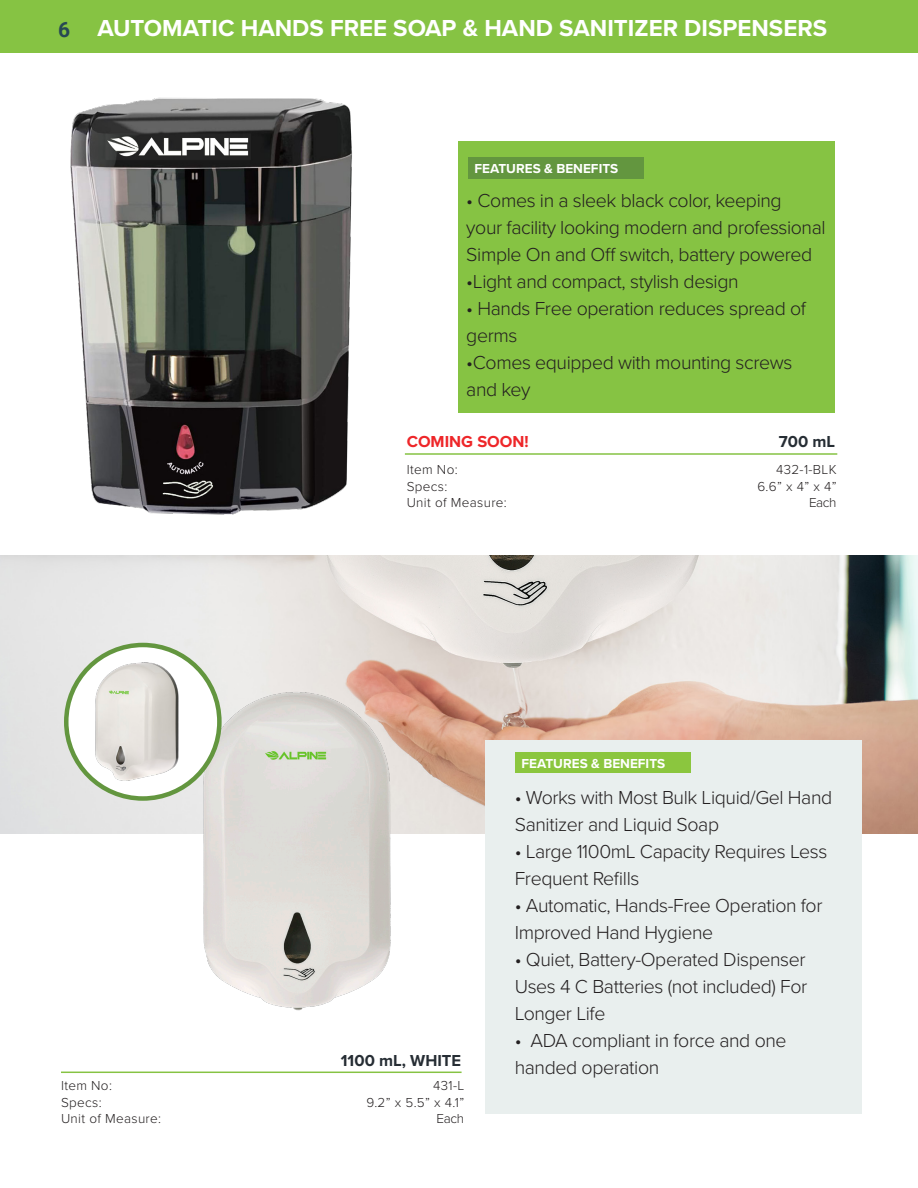
<style>
.page{position:relative;width:918px;height:1188px;background:#fff}
.page>*{position:absolute;margin:0;border:0;box-sizing:border-box;transform-origin:0 0}
.t1{font:700 24px "Proxima Nova";color:#fff}
.t2{font:300 19.5px/27px "Proxima Nova";letter-spacing:-.02em;color:#231f20}
.t3{font:700 16.5px "Proxima Nova";color:#262d34}
.t4{font:700 16.5px "Proxima Nova";color:#ee2629}
.Table{font:300 13.5px "Proxima Nova";letter-spacing:.025em;color:#231f20}
.t5{font:700 13.5px "Proxima Nova";color:#fff}
.s1{font-family:"Roboto";font-size:21px;color:#274854}
</style>
<div class="page">
<div style="left:0;top:0;width:918px;height:53px;background:#86c343"></div>
<img style="left:0;top:555px;width:918px;height:279px">
<img style="left:174px;top:668px;width:269px;height:343px">
<svg style="left:66px;top:645px;width:153px;height:154px"></svg>
<img style="left:66px;top:653px;width:143px;height:138px">
<div style="left:64px;top:643px;width:158px;height:158px;border:4px solid #63963f;border-radius:50%"></div>
<div style="left:486px;top:740px;width:376px;height:374px;background:#e9efee"></div>
<div style="left:515px;top:752px;width:175px;height:21px;background:#8bc63e"></div>
<hr style="left:61px;top:1072px;width:401px;height:1px;background:#86c343">
<img style="left:70px;top:97px;width:282px;height:418px">
<hr style="left:405px;top:453px;width:432px;height:2px;background:#86c343">
<div style="left:459px;top:141px;width:376px;height:271px;background:#86c343"></div>
<div style="left:468px;top:157px;width:175px;height:22px;background:#63963f"></div>
<p class="t1" style="left:58px;top:11px;width:770px"><span class="s1">6</span> AUTOMATIC HANDS FREE SOAP &amp; HAND SANITIZER DISPENSERS</p>
<p class="t5" style="left:475px;top:159px;width:145px">FEATURES &amp; BENEFITS</p>
<p class="t2" style="left:466px;top:186px;width:317px">• Comes in a sleek black color, keeping</p>
<p class="t2" style="left:466px;top:213px;width:361px">your facility looking modern and professional</p>
<p class="t2" style="left:466px;top:240px;width:348px">Simple On and Off switch, battery powered</p>
<p class="t2" style="left:466px;top:267px;width:274px">•Light and compact, stylish design</p>
<p class="t2" style="left:466px;top:294px;width:341px">• Hands Free operation reduces spread of germs</p>
<p class="t2" style="left:466px;top:348px;width:328px">•Comes equipped with mounting screws and key</p>
<p class="t4" style="left:407px;top:430px;width:124px">COMING SOON!</p>
<p class="Table" style="left:407px;top:460px;width:52px">Item No:</p>
<p class="Table" style="left:407px;top:476px;width:42px">Specs:</p>
<p class="Table" style="left:407px;top:493px;width:102px">Unit of Measure:</p>
<p class="t3" style="left:779px;top:430px;width:58px">700 mL</p>
<p class="Table" style="left:776px;top:460px;width:62px">432-1-BLK</p>
<p class="Table" style="left:757px;top:476px;width:81px">6.6” x 4” x 4”</p>
<p class="Table" style="left:809px;top:493px;width:29px">Each</p>
<p class="t5" style="left:521px;top:753px;width:145px">FEATURES &amp; BENEFITS</p>
<p class="Table" style="left:61px;top:1076px;width:52px">Item No:</p>
<p class="Table" style="left:61px;top:1092px;width:42px">Specs:</p>
<p class="Table" style="left:61px;top:1109px;width:102px">Unit of Measure:</p>
<p class="t3" style="left:341px;top:1049px;width:122px">1100 mL, WHITE</p>
<p class="Table" style="left:433px;top:1076px;width:33px">431-L</p>
<p class="Table" style="left:367px;top:1092px;width:99px">9.2” x 5.5” x 4.1”</p>
<p class="Table" style="left:437px;top:1109px;width:29px">Each</p>
<p class="t2" style="left:515px;top:783px;width:319px">• Works with Most Bulk Liquid/Gel Hand<br>Sanitizer and Liquid Soap</p>
<p class="t2" style="left:515px;top:837px;width:314px">• Large 1100mL Capacity Requires Less<br>Frequent Refills</p>
<p class="t2" style="left:515px;top:891px;width:309px">• Automatic, Hands-Free Operation for<br>Improved Hand Hygiene</p>
<p class="t2" style="left:515px;top:945px;width:294px;text-align:justify">• Quiet, Battery-Operated Dispenser Uses 4 C Batteries (not included) For Longer Life</p>
<p class="t2" style="left:515px;top:1026px;width:273px">• ADA compliant in force and one</p>
<p class="t2" style="left:515px;top:1053px;width:146px">handed operation</p>
</div>
